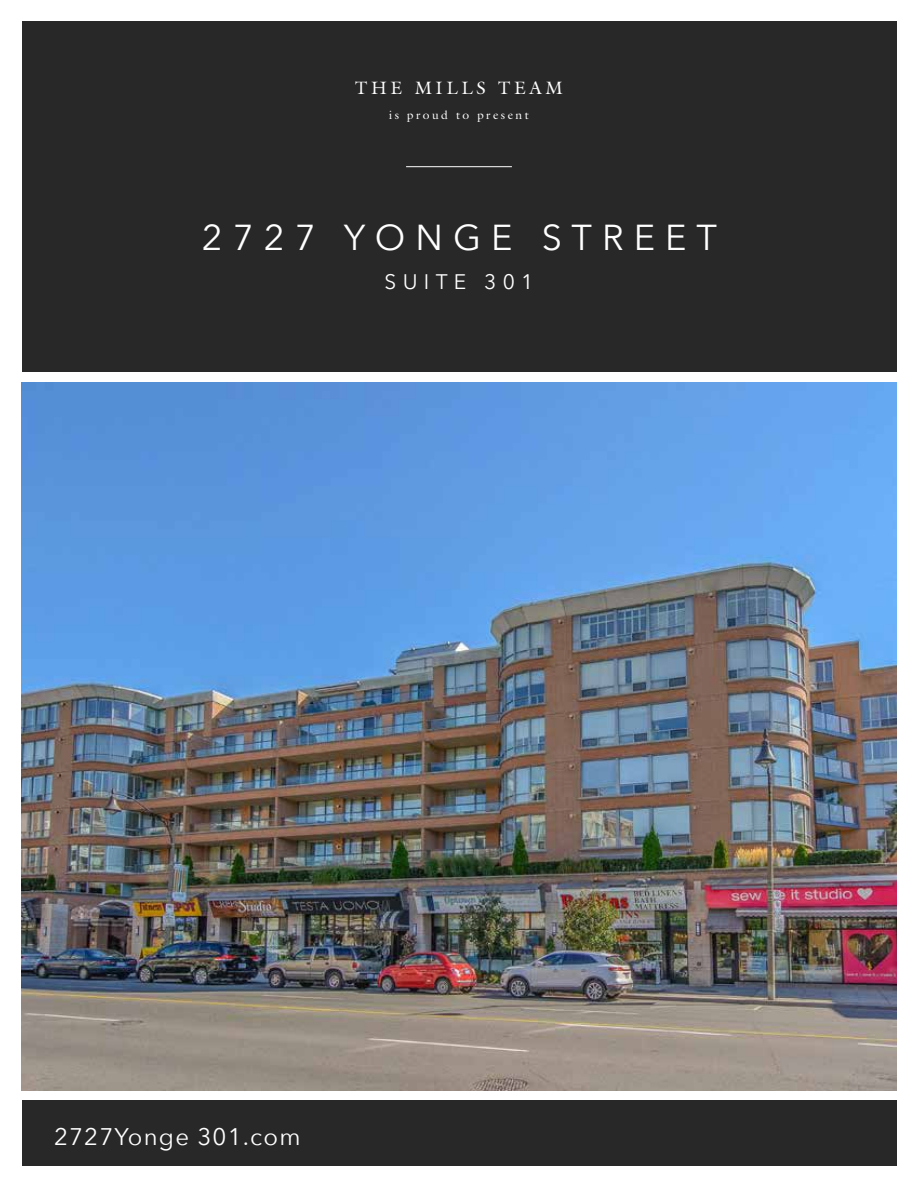
<style>
.page{position:relative;width:918px;height:1188px;background:#fff}
.page>*{position:absolute;margin:0;border:0;box-sizing:border-box;transform-origin:0 0}
.t1{font:36px "Avenir Next";letter-spacing:.28em;color:#fff}
.t2{font:24px "Avenir Next";letter-spacing:.05em;color:#fff}
.t3{font:21px "Avenir Next";letter-spacing:.3em;color:#fff}
.t4{font:18px "Galliard Std";letter-spacing:.2em;color:#fff}
.t5{font:12px "Galliard Std";letter-spacing:.2em;color:#fff}
</style>
<div class="page">
<div style="left:22px;top:22px;width:874px;height:350px;background:#292829"></div>
<div style="left:22px;top:1101px;width:874px;height:65px;background:#292829"></div>
<hr style="left:406px;top:166px;width:106px;height:1px;background:#fff">
<img style="left:22px;top:382px;width:874px;height:708px">
<p class="t4" style="left:355px;top:77px;width:209px">THE MILLS TEAM</p>
<p class="t5" style="left:389px;top:108px;width:141px">is proud to present</p>
<h1 class="t1" style="left:202px;top:208px;width:517px">2727 YONGE STREET</h1>
<p class="t3" style="left:385px;top:264px;width:150px">SUITE 301</p>
<p class="t2" style="left:54px;top:1117px;width:248px">2727Yonge 301.com</p>
</div>
